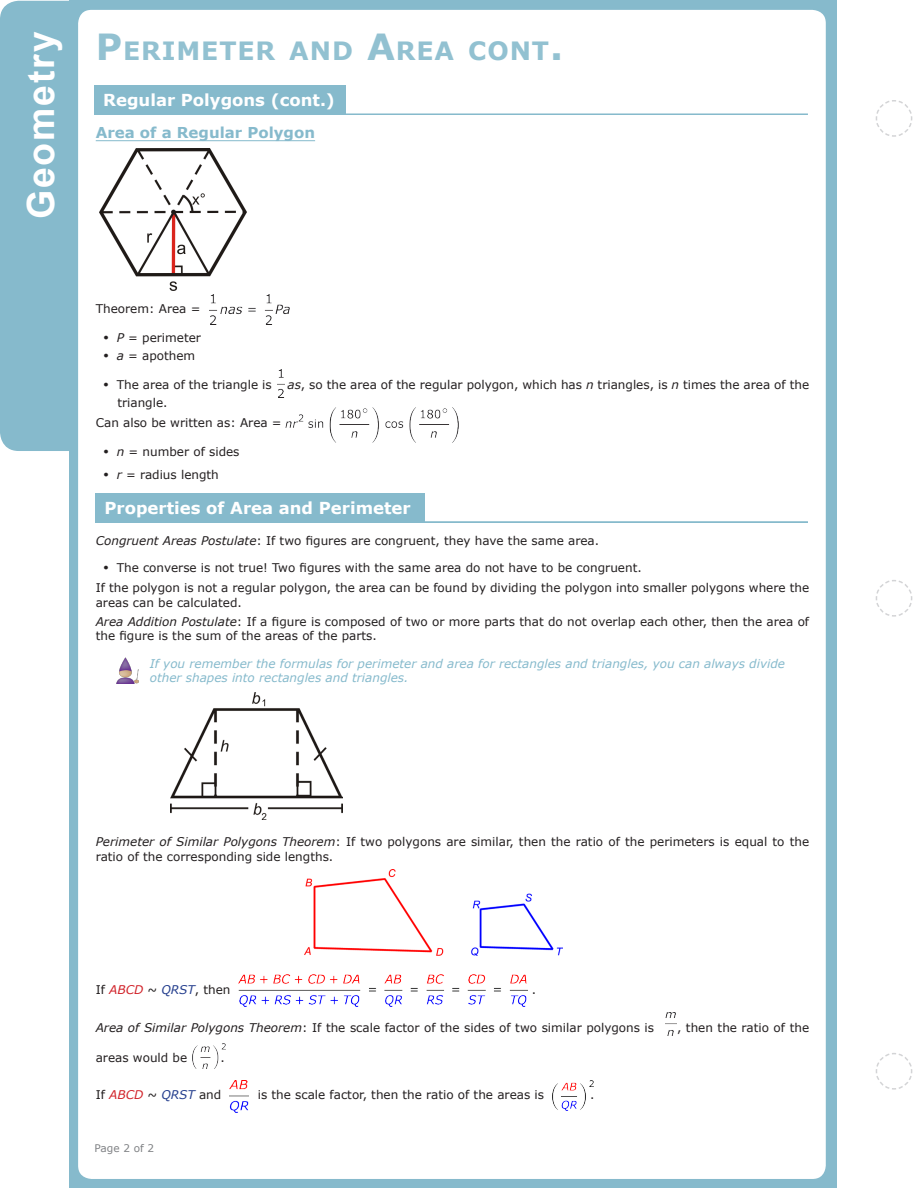
<style>
.page{position:relative;width:918px;height:1188px;background:#fff}
.page>*{position:absolute;margin:0;border:0;box-sizing:border-box;transform-origin:0 0}
.t1{font:700 37.5px "Arial";letter-spacing:.05em;color:#fff}
.t2{font:700 25.2px "Verdana";letter-spacing:.035em;color:#92c1d1}
.Section_Header{font:700 16.5px "Verdana";color:#fff}
.Subheadings{font:700 15px "Verdana";color:#86bacc}
.Bullet{font:12px/14.4px "Verdana";color:#231f20}
.Wizard{font:italic 12px/14.4px "Verdana";color:#86bacc}
.t3{font:10.5px "Verdana";color:#808285}
.s1{font-size:36px}
.s2{font-family:"Georgia";font-style:italic;font-size:15px}
.s3{font-style:italic}
.s4{font-family:"Georgia";font-size:15px}
.s5{font-style:italic;color:#d1232a}
.s6{font-style:italic;color:#253f8e}
</style>
<div class="page">
<div style="left:1px;top:2px;width:101px;height:448px;background:#86bacc;border-radius:18px"></div>
<div style="left:0;top:1px;width:102px;height:450px;border:2px solid #86bacc;border-radius:18px"></div>
<div style="left:74px;top:5px;width:756px;height:1178px;background:#fff;border-radius:18px"></div>
<div style="left:69px;top:1px;width:766px;height:1187px;border:9px solid #86bacc;border-radius:18px"></div>
<svg style="left:875px;top:100px;width:38px;height:37px"></svg>
<svg style="left:875px;top:580px;width:38px;height:37px"></svg>
<svg style="left:875px;top:1053px;width:38px;height:37px"></svg>
<img style="left:171px;top:692px;width:172px;height:127px">
<hr style="left:96px;top:140px;width:219px;height:1px;background:#86bacc">
<img style="left:277px;top:369px;width:8px;height:29px">
<hr style="left:165px;top:521px;width:643px;height:2px;background:#86bacc">
<div style="left:96px;top:493px;width:328px;height:30px;background:#86bacc"></div>
<img style="left:100px;top:148px;width:147px;height:143px">
<img style="left:209px;top:294px;width:81px;height:31px">
<img style="left:286px;top:407px;width:172px;height:35px">
<img style="left:116px;top:657px;width:23px;height:27px">
<img style="left:239px;top:975px;width:288px;height:32px">
<img style="left:193px;top:1044px;width:32px;height:24px">
<img style="left:666px;top:1012px;width:10px;height:24px">
<img style="left:304px;top:869px;width:258px;height:86px">
<img style="left:230px;top:1081px;width:18px;height:32px">
<img style="left:553px;top:1081px;width:40px;height:30px">
<hr style="left:153px;top:113px;width:655px;height:2px;background:#86bacc">
<div style="left:95px;top:85px;width:251px;height:30px;background:#86bacc"></div>
<p class="t1" style="left:16px;top:219px;width:190px;rotate:-90deg">Geometry</p>
<p class="t2" style="left:96px;top:33px;width:469px"><span class="s1">P</span>ERIMETER AND <span class="s1">A</span>REA CONT<span class="s1">.</span></p>
<p class="Section_Header" style="left:103px;top:89px;width:233px">Regular Polygons (cont.)</p>
<p class="Subheadings" style="left:96px;top:122px;width:221px">Area of a Regular Polygon</p>
<p class="Bullet" style="left:96px;top:301px;width:106px">Theorem: Area =</p>
<p class="Bullet" style="left:103px;top:330px;width:99px"><span class="s2">•</span> <span class="s3">P</span> = perimeter</p>
<p class="Bullet" style="left:103px;top:348px;width:93px"><span class="s2">•</span> <span class="s3">a</span> = apothem</p>
<p class="Bullet" style="left:103px;top:377px;width:170px"><span class="s4">•</span> The area of the triangle is</p>
<p class="Bullet" style="left:287px;top:377px;width:523px"><span class="s3">as</span>, so the area of the regular polygon, which has <span class="s3">n</span> triangles, is <span class="s3">n</span> times the area of the</p>
<p class="Bullet" style="left:117px;top:395px;width:52px">triangle.</p>
<p class="Bullet" style="left:96px;top:416px;width:188px">Can also be written as: Area =</p>
<p class="Bullet" style="left:103px;top:445px;width:138px"><span class="s2">•</span> <span class="s3">n</span> = number of sides</p>
<p class="Bullet" style="left:103px;top:467px;width:117px"><span class="s2">•</span> <span class="s3">r</span> = radius length</p>
<p class="Section_Header" style="left:104px;top:497px;width:233px">Regular Polygons (cont.)</p>
<p class="Section_Header" style="left:104px;top:497px;width:308px">Properties of Area and Perimeter</p>
<p class="Bullet" style="left:96px;top:533px;width:505px"><span class="s3">Congruent Areas Postulate</span>: If two figures are congruent, they have the same area.</p>
<p class="Bullet" style="left:103px;top:560px;width:540px"><span class="s4">•</span> The converse is not true! Two figures with the same area do not have to be congruent.</p>
<p class="Bullet" style="left:96px;top:581px;width:715px">If the polygon is not a regular polygon, the area can be found by dividing the polygon into smaller polygons where the areas can be calculated.</p>
<p class="Bullet" style="left:96px;top:614px;width:715px"><span class="s3">Area Addition Postulate</span>: If a figure is composed of two or more parts that do not overlap each other, then the area of the figure is the sum of the areas of the parts.</p>
<p class="Wizard" style="left:150px;top:656px;width:637px">If you remember the formulas for perimeter and area for rectangles and triangles, you can always divide other shapes into rectangles and triangles.</p>
<p class="Bullet" style="left:96px;top:835px;width:715px"><span class="s3">Perimeter of Similar Polygons Theorem</span>: If two polygons are similar, then the ratio of the perimeters is equal to the ratio of the corresponding side lengths.</p>
<p class="Bullet" style="left:96px;top:983px;width:136px">If <span class="s5">ABCD</span> ~ <span class="s6">QRST</span>, then</p>
<p class="Bullet" style="left:532px;top:983px;width:6px">.</p>
<p class="Bullet" style="left:96px;top:1020px;width:560px"><span class="s3">Area of Similar Polygons Theorem</span>: If the scale factor of the sides of two similar polygons is</p>
<p class="Bullet" style="left:677px;top:1020px;width:134px">, then the ratio of the</p>
<p class="Bullet" style="left:96px;top:1050px;width:93px">areas would be</p>
<p class="Bullet" style="left:221px;top:1050px;width:6px">.</p>
<p class="Bullet" style="left:96px;top:1087px;width:127px">If <span class="s5">ABCD</span> ~ <span class="s6">QRST</span> and</p>
<p class="Bullet" style="left:258px;top:1087px;width:288px">is the scale factor, then the ratio of the areas is</p>
<p class="Bullet" style="left:590px;top:1087px;width:6px">.</p>
<p class="t3" style="left:94px;top:1141px;width:61px">Page 2 of 2</p>
</div>
